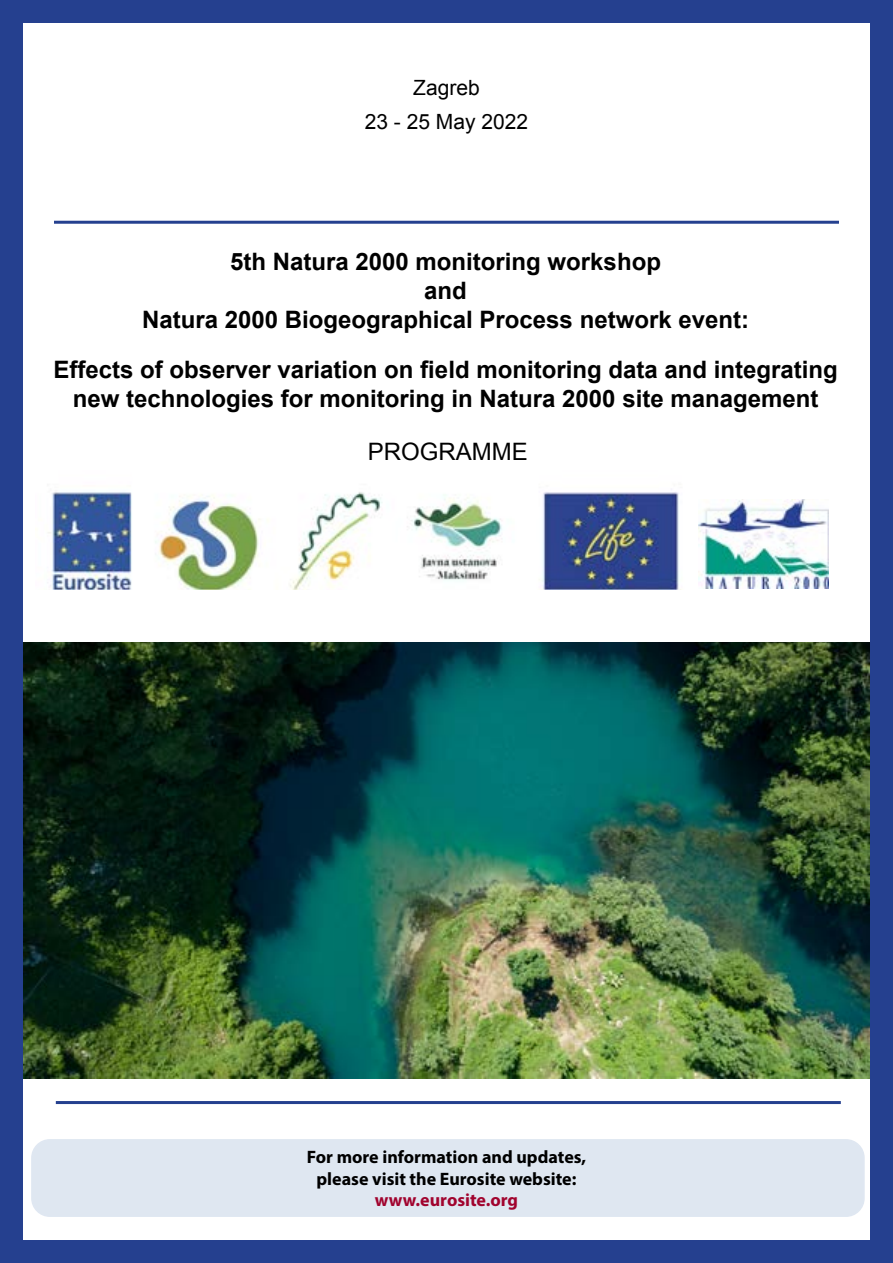
<style>
.page{position:relative;width:893px;height:1263px;background:#fff}
.page>*{position:absolute;margin:0;border:0;box-sizing:border-box;transform-origin:0 0}
.t1{font:700 24px/28.8px "Arial";color:#000;text-align:center}
.t2{font:24px "Arial";color:#000}
.t3{font:21px/33.6px "Arial";color:#000;text-align:center}
.t4{font:700 18px/21.6px "Myriad Pro";color:#000;text-align:center}
.t5{font:700 18px "Myriad Pro";color:#a1032e}
</style>
<div class="page">
<div style="left:0;top:0;width:893px;height:23px;background:#25408f"></div>
<div style="left:0;top:0;width:23px;height:1263px;background:#25408f"></div>
<div style="left:870px;top:0;width:23px;height:1263px;background:#25408f"></div>
<div style="left:0;top:1240px;width:893px;height:23px;background:#25408f"></div>
<hr style="left:54px;top:221px;width:785px;height:3px;background:#25408f">
<hr style="left:56px;top:1101px;width:785px;height:3px;background:#25408f">
<div style="left:32px;top:1140px;width:832px;height:76px;background:#dfe7f1;border-radius:18px"></div>
<div style="left:31px;top:1139px;width:834px;height:78px;border:2px solid #b0c4de;border-radius:18px"></div>
<img style="left:23px;top:642px;width:847px;height:437px">
<img style="left:48px;top:492px;width:651px;height:97px">
<img style="left:699px;top:499px;width:129px;height:90px">
<p class="t3" style="left:365px;top:71px;width:165px">Zagreb<br>23 - 25 May 2022</p>
<p class="t1" style="left:142px;top:248px;width:608px">5th Natura 2000 monitoring workshop<br>and<br>Natura 2000 Biogeographical Process network event:</p>
<p class="t1" style="left:54px;top:356px;width:786px">Effects of observer variation on field monitoring data and integrating new technologies for monitoring in Natura 2000 site management</p>
<p class="t2" style="left:368px;top:436px;width:162px">PROGRAMME</p>
<p class="t4" style="left:307px;top:1145px;width:281px">For more information and updates, please visit the Eurosite website:</p>
<p class="t5" style="left:375px;top:1188px;width:145px">www.eurosite.org</p>
</div>
